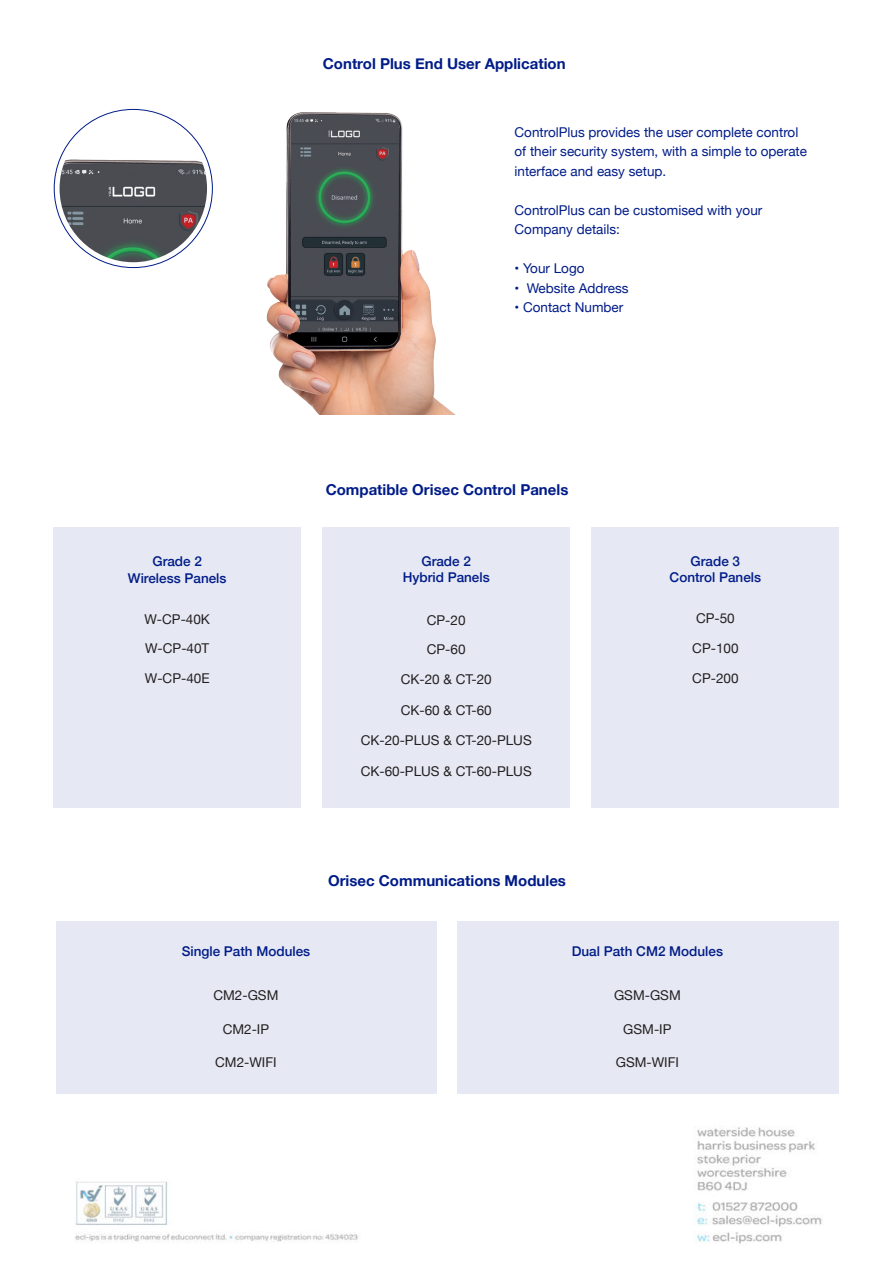
<style>
.page{position:relative;width:893px;height:1263px;background:#fff}
.page>*{position:absolute;margin:0;border:0;box-sizing:border-box;transform-origin:0 0}
.t1{font:700 15px "Helvetica Neue";color:#001c88}
.t2{font:13.5px/19.5px "Helvetica Neue";color:#001c88}
.t3{font:13.5px "Helvetica Neue";color:#231f20}
.t4{font:500 13.5px "Helvetica Neue";color:#001c88}
</style>
<div class="page">
<div style="left:457px;top:921px;width:382px;height:172px;background:#e6e8f3"></div>
<div style="left:57px;top:921px;width:380px;height:172px;background:#e6e8f3"></div>
<div style="left:53px;top:528px;width:248px;height:280px;background:#e6e8f3"></div>
<div style="left:323px;top:528px;width:247px;height:280px;background:#e6e8f3"></div>
<div style="left:592px;top:528px;width:247px;height:280px;background:#e6e8f3"></div>
<img style="left:266px;top:112px;width:190px;height:303px">
<img style="left:60px;top:115px;width:147px;height:147px;border-radius:74px">
<img style="left:74px;top:1126px;width:749px;height:118px">
<p class="t1" style="left:323px;top:51px;width:244px">Control Plus End User Application</p>
<p class="t2" style="left:514px;top:123px;width:294px">ControlPlus provides the user complete control of their security system, with a simple to operate interface and easy setup.</p>
<p class="t2" style="left:514px;top:201px;width:249px">ControlPlus can be customised with your<br>Company details:</p>
<p class="t2" style="left:514px;top:259px;width:71px">• Your Logo</p>
<p class="t2" style="left:514px;top:279px;width:115px">• Website Address</p>
<p class="t2" style="left:514px;top:298px;width:110px">• Contact Number</p>
<p class="t4" style="left:152px;top:551px;width:51px">Grade 2</p>
<p class="t4" style="left:128px;top:567px;width:100px">Wireless Panels</p>
<p class="t3" style="left:144px;top:609px;width:67px">W-CP-40K</p>
<p class="t3" style="left:145px;top:639px;width:66px">W-CP-40T</p>
<p class="t3" style="left:145px;top:669px;width:66px">W-CP-40E</p>
<p class="t1" style="left:326px;top:477px;width:244px">Compatible Orisec Control Panels</p>
<p class="t4" style="left:421px;top:550px;width:51px">Grade 2</p>
<p class="t4" style="left:403px;top:567px;width:89px">Hybrid Panels</p>
<p class="t3" style="left:427px;top:610px;width:40px">CP-20</p>
<p class="t3" style="left:427px;top:640px;width:40px">CP-60</p>
<p class="t3" style="left:401px;top:670px;width:93px">CK-20 &amp; CT-20</p>
<p class="t3" style="left:401px;top:701px;width:93px">CK-60 &amp; CT-60</p>
<p class="t3" style="left:361px;top:731px;width:173px">CK-20-PLUS &amp; CT-20-PLUS</p>
<p class="t3" style="left:361px;top:762px;width:173px">CK-60-PLUS &amp; CT-60-PLUS</p>
<p class="t4" style="left:691px;top:550px;width:51px">Grade 3</p>
<p class="t4" style="left:670px;top:567px;width:93px">Control Panels</p>
<p class="t3" style="left:696px;top:609px;width:40px">CP-50</p>
<p class="t3" style="left:692px;top:639px;width:48px">CP-100</p>
<p class="t3" style="left:692px;top:668px;width:48px">CP-200</p>
<p class="t1" style="left:328px;top:869px;width:239px">Orisec Communications Modules</p>
<p class="t4" style="left:182px;top:940px;width:130px">Single Path Modules</p>
<p class="t3" style="left:213px;top:986px;width:67px">CM2-GSM</p>
<p class="t3" style="left:223px;top:1019px;width:48px">CM2-IP</p>
<p class="t3" style="left:215px;top:1052px;width:63px">CM2-WIFI</p>
<p class="t4" style="left:572px;top:940px;width:153px">Dual Path CM2 Modules</p>
<p class="t3" style="left:614px;top:986px;width:68px">GSM-GSM</p>
<p class="t3" style="left:623px;top:1019px;width:50px">GSM-IP</p>
<p class="t3" style="left:616px;top:1052px;width:65px">GSM-WIFI</p>
</div>
